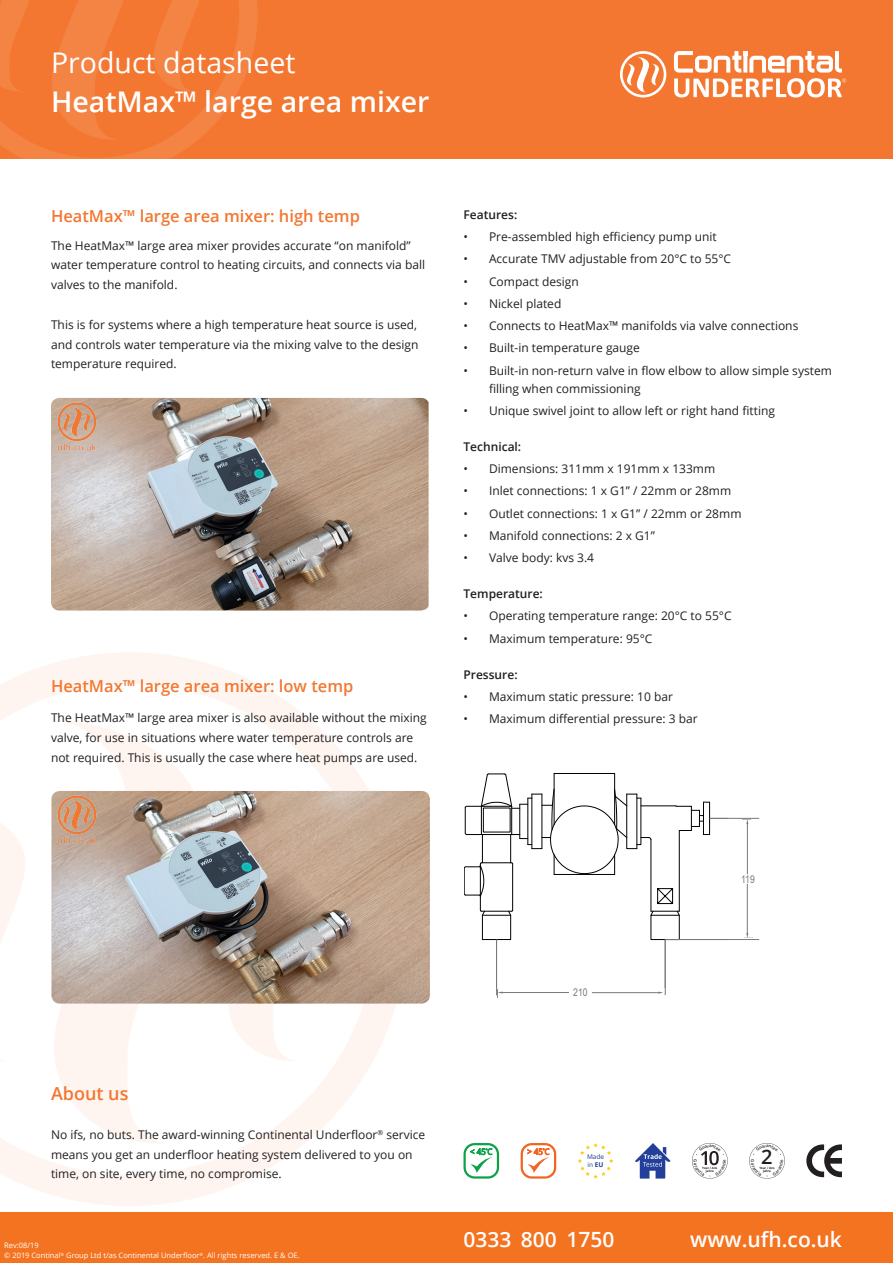
<style>
.page{position:relative;width:893px;height:1263px;background:#fff}
.page>*{position:absolute;margin:0;border:0;box-sizing:border-box;transform-origin:0 0}
.t1{font:600 28.5px "Open Sans";color:#fff}
.t2{font:28.5px "Open Sans";color:#fff}
.t3{font:600 21px "Open Sans";color:#fff}
.t4{font:600 19.95px "Open Sans";color:#231f20}
.t5{font:600 18px "Open Sans";color:#f37730}
.t6{font:600 16.5px "Open Sans";color:#f37730}
.t7{font:12px/19.8px "Open Sans";color:#231f20}
.t8{font:600 12px "Open Sans";color:#231f20}
.t9{font:10.5px "Arial Narrow";color:#75797b}
.t10{font:7.5px/10.5px "Open Sans";color:#fff}
.t11{font:6.45px/7.8px "Open Sans";color:#243e91}
.t12{font:700 3px/3px "Open Sans";color:#231f20;text-align:center}
.s1{font-weight:700}
</style>
<div class="page">
<div style="left:0;top:1212px;width:893px;height:51px;background:#f47321"></div>
<svg style="left:0;top:652px;width:407px;height:554px"></svg>
<svg style="left:0;top:803px;width:26px;height:259px"></svg>
<svg style="left:54px;top:720px;width:146px;height:425px"></svg>
<svg style="left:228px;top:1003px;width:89px;height:59px"></svg>
<div style="left:0;top:0;width:893px;height:159px;background:#f37730"></div>
<img style="left:0;top:0;width:257px;height:159px">
<svg style="left:806px;top:1144px;width:36px;height:33px"></svg>
<svg style="left:578px;top:1143px;width:35px;height:35px"></svg>
<svg style="left:635px;top:1143px;width:35px;height:35px"></svg>
<svg style="left:463px;top:1143px;width:36px;height:35px"></svg>
<svg style="left:521px;top:1143px;width:35px;height:35px"></svg>
<svg style="left:620px;top:51px;width:46px;height:46px"></svg>
<svg style="left:674px;top:51px;width:172px;height:46px"></svg>
<hr style="left:502px;top:992px;width:67px;height:1px;background:#75797b">
<svg style="left:658px;top:987px;width:8px;height:9px"></svg>
<hr style="left:592px;top:992px;width:67px;height:1px;background:#75797b">
<svg style="left:742px;top:819px;width:8px;height:8px"></svg>
<hr style="left:747px;top:823px;width:1px;height:51px;background:#75797b">
<svg style="left:744px;top:933px;width:9px;height:5px"></svg>
<hr style="left:747px;top:884px;width:1px;height:50px;background:#75797b">
<div style="left:482px;top:915px;width:29px;height:25px;border:1px solid #000"></div>
<div style="left:651px;top:915px;width:29px;height:25px;border:1px solid #000"></div>
<hr style="left:507px;top:995px;width:62px;height:1px;background:#7c7d82">
<hr style="left:593px;top:995px;width:62px;height:1px;background:#7c7d82">
<hr style="left:751px;top:828px;width:1px;height:45px;background:#7c7d82">
<hr style="left:751px;top:885px;width:1px;height:44px;background:#7c7d82">
<svg style="left:464px;top:773px;width:264px;height:166px"></svg>
<hr style="left:665px;top:939px;width:94px;height:1px;background:#75797b">
<hr style="left:710px;top:818px;width:49px;height:1px;background:#75797b">
<hr style="left:665px;top:940px;width:1px;height:55px;background:#75797b">
<hr style="left:496px;top:940px;width:1px;height:55px;background:#75797b">
<img style="left:51px;top:791px;width:379px;height:212px">
<img style="left:51px;top:398px;width:378px;height:212px">
<svg style="left:749px;top:1143px;width:36px;height:35px"></svg>
<svg style="left:692px;top:1143px;width:36px;height:35px"></svg>
<p class="t2" style="left:51px;top:43px;width:246px">Product datasheet</p>
<p class="t1" style="left:51px;top:82px;width:380px">HeatMax™ large area mixer</p>
<p class="t6" style="left:51px;top:205px;width:310px">HeatMax™ large area mixer: high temp</p>
<p class="t7" style="left:51px;top:235px;width:376px">The HeatMax™ large area mixer provides accurate “on manifold” water temperature control to heating circuits, and connects via ball valves to the manifold.</p>
<p class="t7" style="left:51px;top:314px;width:369px">This is for systems where a high temperature heat source is used, and controls water temperature via the mixing valve to the design temperature required.</p>
<p class="t6" style="left:51px;top:674px;width:304px">HeatMax™ large area mixer: low temp</p>
<p class="t7" style="left:51px;top:707px;width:377px">The HeatMax™ large area mixer is also available without the mixing valve, for use in situations where water temperature controls are not required. This is usually the case where heat pumps are used.</p>
<p class="t8" style="left:463px;top:206px;width:55px">Features:</p>
<p class="t7" style="left:463px;top:226px;width:255px">• Pre-assembled high efficiency pump unit</p>
<p class="t7" style="left:463px;top:249px;width:269px">• Accurate TMV adjustable from 20°C to 55°C</p>
<p class="t7" style="left:463px;top:271px;width:117px">• Compact design</p>
<p class="t7" style="left:463px;top:293px;width:99px">• Nickel plated</p>
<p class="t7" style="left:463px;top:316px;width:336px">• Connects to HeatMax™ manifolds via valve connections</p>
<p class="t7" style="left:463px;top:338px;width:178px">• Built-in temperature gauge</p>
<p class="t7" style="left:489px;top:361px;width:344px;line-height:18px;text-indent:-26px">• Built-in non-return valve in flow elbow to allow simple system filling when commissioning</p>
<p class="t7" style="left:463px;top:400px;width:313px">• Unique swivel joint to allow left or right hand fitting</p>
<p class="t8" style="left:463px;top:438px;width:59px">Technical:</p>
<p class="t7" style="left:463px;top:459px;width:253px">• Dimensions: 311mm x 191mm x 133mm</p>
<p class="t7" style="left:463px;top:481px;width:269px">• Inlet connections: 1 x G1” / 22mm or 28mm</p>
<p class="t7" style="left:463px;top:503px;width:279px">• Outlet connections: 1 x G1” / 22mm or 28mm</p>
<p class="t7" style="left:463px;top:525px;width:193px">• Manifold connections: 2 x G1”</p>
<p class="t7" style="left:463px;top:548px;width:132px">• Valve body: kvs 3.4</p>
<p class="t8" style="left:463px;top:585px;width:81px">Temperature:</p>
<p class="t7" style="left:463px;top:606px;width:270px">• Operating temperature range: 20°C to 55°C</p>
<p class="t7" style="left:463px;top:628px;width:190px">• Maximum temperature: 95°C</p>
<p class="t8" style="left:463px;top:666px;width:56px">Pressure:</p>
<p class="t7" style="left:463px;top:686px;width:211px">• Maximum static pressure: 10 bar</p>
<p class="t7" style="left:463px;top:709px;width:236px">• Maximum differential pressure: 3 bar</p>
<p class="t9" style="left:741px;top:871px;width:15px">119</p>
<h3 class="t5" style="left:51px;top:1081px;width:79px">About us</h3>
<p class="t7" style="left:51px;top:1125px;width:376px">No ifs, no buts. The award-winning Continental Underfloor<sup>®</sup> service means you get an underfloor heating system delivered to you on time, on site, every time, no compromise.</p>
<p class="t10" style="left:4px;top:1240px;width:297px">Rev:08/19<br>© 2019 Continal<sup>®</sup> Group Ltd t/as Continental Underfloor<sup>®</sup>. All rights reserved. E &amp; OE.</p>
<p class="t9" style="left:573px;top:985px;width:16px">210</p>
<p class="t11" style="left:587px;top:1153px;width:19px">Made in <span class="s1">EU</span></p>
<p class="t12" style="left:702px;top:1166px;width:17px">Year / Ans<br>Jahre</p>
<p class="t4" style="left:761px;top:1143px;width:13px">2</p>
<p class="t12" style="left:763px;top:1169px;width:9px">Jahre</p>
<p class="t12" style="left:759px;top:1166px;width:17px">Year / Ans</p>
<h2 class="t3" style="left:463px;top:1225px;width:152px">0333 800 1750</h2>
<h2 class="t3" style="left:690px;top:1225px;width:153px">www.ufh.co.uk</h2>
</div>
